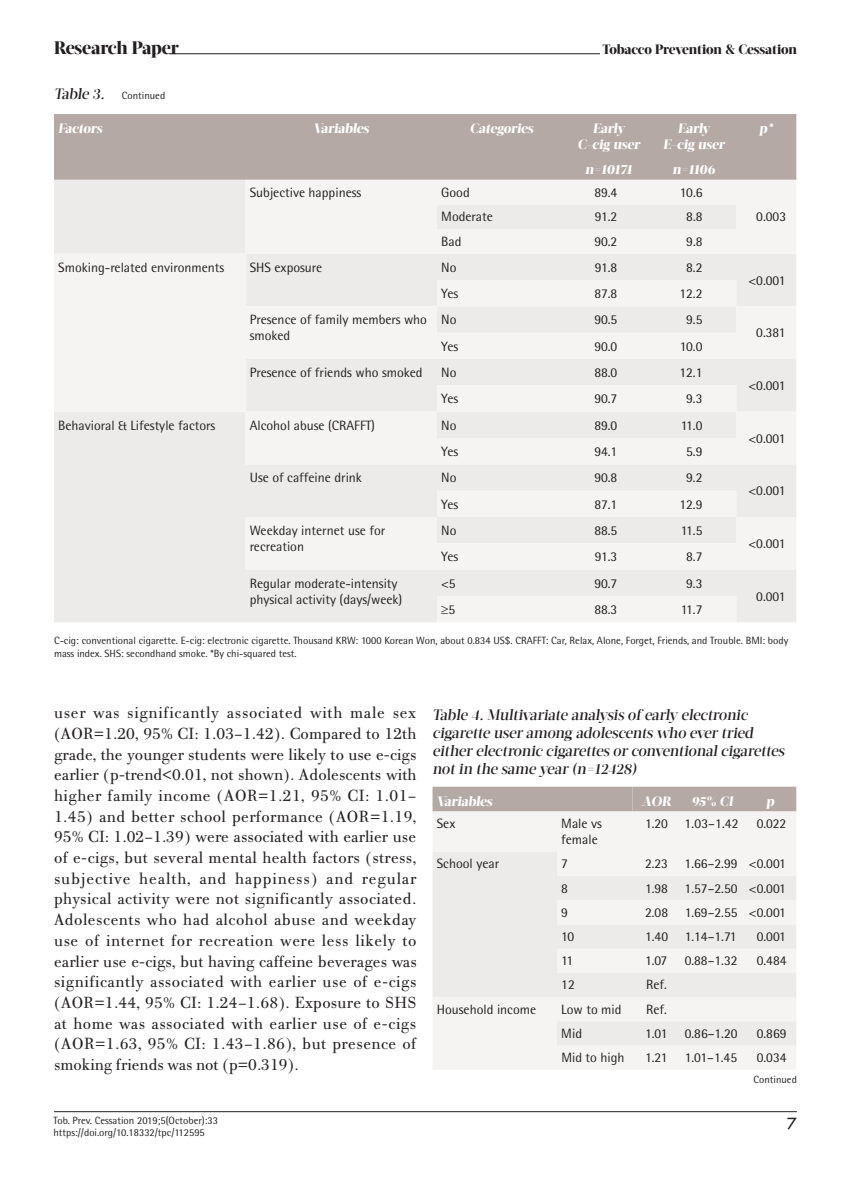
<style>
.page{position:relative;width:851px;height:1191px;background:#fff}
.page>*{position:absolute;margin:0;border:0;box-sizing:border-box;transform-origin:0 0}
.t1{font:800 18px "Acta Display W04";letter-spacing:-.01em;color:#231f20}
.t2{font:18px "Tw Cen";color:#231f20}
.t3{font:17.25px/20.7px "PF Bodoni Text";letter-spacing:.025em;color:#231f20;text-align:justify}
.t4{font:500 15px/18px "Acta Display W04";color:#231f20}
.t5{font:13.5px/16.2px "Rotis Semi Sans Hel";color:#231f20}
.t6{font:800 13.5px/16.2px "Acta Display W04";color:#fff;text-align:center}
.t7{font:800 13.5px "Acta Display W04";letter-spacing:-.01em;color:#231f20}
.t8{font:10.5px/12.6px "Rotis Semi Sans Hel";color:#231f20}
</style>
<div class="page">
<hr style="left:169px;top:53px;width:431px;height:1px;background:#231f20">
<hr style="left:54px;top:1111px;width:742px;height:1px;background:#231f20">
<div style="left:54px;top:114px;width:742px;height:66px;background:#b5a9a5"></div>
<svg style="left:54px;top:180px;width:742px;height:442px;fill:#ecebe9"></svg>
<div style="left:432px;top:786px;width:364px;height:25px;background:#b5a9a5"></div>
<div style="left:432px;top:811px;width:364px;height:258px;background:#f5f4f3"></div>
<svg style="left:432px;top:852px;width:364px;height:193px;fill:#ecebe9"></svg>
<p class="t1" style="left:54px;top:36px;width:126px">Research Paper</p>
<p class="t7" style="left:602px;top:41px;width:196px">Tobacco Prevention &amp; Cessation</p>
<p class="t4" style="left:54px;top:85px;width:55px">Table 3.</p>
<p class="t8" style="left:122px;top:89px;width:45px">Continued</p>
<p class="t6" style="left:58px;top:120px;width:48px">Factors</p>
<p class="t6" style="left:313px;top:120px;width:59px">Variables</p>
<p class="t6" style="left:470px;top:120px;width:67px">Categories</p>
<p class="t6" style="left:577px;top:120px;width:66px">Early<br>C-cig user</p>
<p class="t6" style="left:663px;top:120px;width:65px">Early<br>E-cig user</p>
<p class="t6" style="left:759px;top:120px;width:18px">p*</p>
<p class="t6" style="left:585px;top:161px;width:51px">n=10171</p>
<p class="t6" style="left:672px;top:161px;width:46px">n=1106</p>
<p class="t5" style="left:250px;top:184px;width:113px">Subjective happiness</p>
<p class="t5" style="left:441px;top:184px;width:30px">Good</p>
<p class="t5" style="left:594px;top:184px;width:25px">89.4</p>
<p class="t5" style="left:679px;top:184px;width:24px">10.6</p>
<p class="t5" style="left:441px;top:209px;width:53px">Moderate</p>
<p class="t5" style="left:594px;top:209px;width:24px">91.2</p>
<p class="t5" style="left:686px;top:209px;width:18px">8.8</p>
<p class="t5" style="left:756px;top:209px;width:31px">0.003</p>
<p class="t5" style="left:441px;top:233px;width:22px">Bad</p>
<p class="t5" style="left:594px;top:233px;width:25px">90.2</p>
<p class="t5" style="left:686px;top:233px;width:18px">9.8</p>
<p class="t5" style="left:58px;top:259px;width:167px">Smoking-related environments</p>
<p class="t5" style="left:250px;top:259px;width:74px">SHS exposure</p>
<p class="t5" style="left:441px;top:259px;width:17px">No</p>
<p class="t5" style="left:594px;top:259px;width:24px">91.8</p>
<p class="t5" style="left:686px;top:259px;width:18px">8.2</p>
<p class="t5" style="left:748px;top:272px;width:39px">&lt;0.001</p>
<p class="t5" style="left:441px;top:285px;width:19px">Yes</p>
<p class="t5" style="left:594px;top:285px;width:25px">87.8</p>
<p class="t5" style="left:679px;top:285px;width:25px">12.2</p>
<p class="t5" style="left:250px;top:311px;width:179px">Presence of family members who smoked</p>
<p class="t5" style="left:441px;top:311px;width:17px">No</p>
<p class="t5" style="left:594px;top:311px;width:25px">90.5</p>
<p class="t5" style="left:686px;top:311px;width:18px">9.5</p>
<p class="t5" style="left:756px;top:324px;width:31px">0.381</p>
<p class="t5" style="left:441px;top:338px;width:19px">Yes</p>
<p class="t5" style="left:594px;top:338px;width:25px">90.0</p>
<p class="t5" style="left:679px;top:338px;width:24px">10.0</p>
<p class="t5" style="left:250px;top:364px;width:174px">Presence of friends who smoked</p>
<p class="t5" style="left:441px;top:364px;width:17px">No</p>
<p class="t5" style="left:594px;top:364px;width:25px">88.0</p>
<p class="t5" style="left:679px;top:364px;width:25px">12.1</p>
<p class="t5" style="left:441px;top:390px;width:19px">Yes</p>
<p class="t5" style="left:594px;top:390px;width:25px">90.7</p>
<p class="t5" style="left:686px;top:390px;width:18px">9.3</p>
<p class="t5" style="left:58px;top:417px;width:158px">Behavioral &amp; Lifestyle factors</p>
<p class="t5" style="left:250px;top:417px;width:127px">Alcohol abuse (CRAFFT)</p>
<p class="t5" style="left:441px;top:417px;width:17px">No</p>
<p class="t5" style="left:594px;top:417px;width:25px">89.0</p>
<p class="t5" style="left:680px;top:417px;width:23px">11.0</p>
<p class="t5" style="left:441px;top:443px;width:19px">Yes</p>
<p class="t5" style="left:594px;top:443px;width:25px">94.1</p>
<p class="t5" style="left:686px;top:443px;width:18px">5.9</p>
<p class="t5" style="left:250px;top:469px;width:114px">Use of caffeine drink</p>
<p class="t5" style="left:441px;top:469px;width:17px">No</p>
<p class="t5" style="left:594px;top:469px;width:25px">90.8</p>
<p class="t5" style="left:686px;top:469px;width:18px">9.2</p>
<p class="t5" style="left:441px;top:496px;width:19px">Yes</p>
<p class="t5" style="left:594px;top:496px;width:25px">87.1</p>
<p class="t5" style="left:679px;top:496px;width:25px">12.9</p>
<p class="t5" style="left:250px;top:522px;width:137px">Weekday internet use for recreation</p>
<p class="t5" style="left:441px;top:522px;width:17px">No</p>
<p class="t5" style="left:594px;top:522px;width:25px">88.5</p>
<p class="t5" style="left:680px;top:522px;width:23px">11.5</p>
<p class="t5" style="left:441px;top:548px;width:19px">Yes</p>
<p class="t5" style="left:594px;top:548px;width:24px">91.3</p>
<p class="t5" style="left:686px;top:548px;width:18px">8.7</p>
<p class="t5" style="left:250px;top:575px;width:154px">Regular moderate-intensity physical activity (days/week)</p>
<p class="t5" style="left:441px;top:575px;width:16px">&lt;5</p>
<p class="t5" style="left:594px;top:575px;width:25px">90.7</p>
<p class="t5" style="left:686px;top:575px;width:18px">9.3</p>
<p class="t5" style="left:441px;top:601px;width:16px">≥5</p>
<p class="t5" style="left:594px;top:601px;width:25px">88.3</p>
<p class="t5" style="left:680px;top:601px;width:23px">11.7</p>
<p class="t5" style="left:748px;top:377px;width:39px">&lt;0.001</p>
<p class="t5" style="left:748px;top:430px;width:39px">&lt;0.001</p>
<p class="t5" style="left:748px;top:482px;width:39px">&lt;0.001</p>
<p class="t5" style="left:748px;top:535px;width:39px">&lt;0.001</p>
<p class="t5" style="left:756px;top:588px;width:31px">0.001</p>
<p class="t8" style="left:54px;top:634px;width:735px">C-cig: conventional cigarette. E-cig: electronic cigarette. Thousand KRW: 1000 Korean Won, about 0.834 US$. CRAFFT: Car, Relax, Alone, Forget, Friends, and Trouble. BMI: body mass index. SHS: secondhand smoke. *By chi-squared test.</p>
<p class="t3" style="left:54px;top:702px;width:364px">user was significantly associated with male sex (AOR=1.20, 95% CI: 1.03–1.42). Compared to 12th grade, the younger students were likely to use e-cigs earlier (p-trend&lt;0.01, not shown). Adolescents with higher family income (AOR=1.21, 95% CI: 1.01– 1.45) and better school performance (AOR=1.19, 95% CI: 1.02–1.39) were associated with earlier use of e-cigs, but several mental health factors (stress, subjective health, and happiness) and regular physical activity were not significantly associated.<br>Adolescents who had alcohol abuse and weekday use of internet for recreation were less likely to earlier use e-cigs, but having caffeine beverages was significantly associated with earlier use of e-cigs (AOR=1.44, 95% CI: 1.24–1.68). Exposure to SHS at home was associated with earlier use of e-cigs (AOR=1.63, 95% CI: 1.43–1.86), but presence of smoking friends was not (p=0.319).</p>
<p class="t8" style="left:53px;top:1113px;width:166px">Tob. Prev. Cessation 2019;5(October):33 https://doi.org/10.18332/tpc/112595</p>
<p class="t4" style="left:432px;top:705px;width:356px">Table 4. Multivariate analysis of early electronic cigarette user among adolescents who ever tried either electronic cigarettes or conventional cigarettes not in the same year (n=12428)</p>
<p class="t6" style="left:436px;top:793px;width:59px">Variables</p>
<p class="t6" style="left:641px;top:793px;width:33px">AOR</p>
<p class="t6" style="left:691px;top:793px;width:45px">95% CI</p>
<p class="t6" style="left:766px;top:793px;width:12px">p</p>
<p class="t5" style="left:436px;top:815px;width:20px">Sex</p>
<p class="t5" style="left:561px;top:815px;width:42px">Male vs female</p>
<p class="t5" style="left:645px;top:815px;width:95px">1.20 1.03–1.42</p>
<p class="t5" style="left:756px;top:815px;width:31px">0.022</p>
<p class="t5" style="left:436px;top:855px;width:64px">School year</p>
<p class="t5" style="left:561px;top:855px;width:8px">7</p>
<p class="t5" style="left:645px;top:855px;width:142px">2.23 1.66–2.99 &lt;0.001</p>
<p class="t5" style="left:561px;top:880px;width:8px">8</p>
<p class="t5" style="left:645px;top:880px;width:142px">1.98 1.57–2.50 &lt;0.001</p>
<p class="t5" style="left:561px;top:904px;width:8px">9</p>
<p class="t5" style="left:645px;top:904px;width:142px">2.08 1.69–2.55 &lt;0.001</p>
<p class="t5" style="left:561px;top:928px;width:15px">10</p>
<p class="t5" style="left:645px;top:928px;width:93px">1.40 1.14–1.71</p>
<p class="t5" style="left:756px;top:928px;width:31px">0.001</p>
<p class="t5" style="left:561px;top:952px;width:14px">11</p>
<p class="t5" style="left:645px;top:952px;width:24px">1.07</p>
<p class="t5" style="left:684px;top:952px;width:54px">0.88–1.32</p>
<p class="t5" style="left:756px;top:952px;width:31px">0.484</p>
<p class="t5" style="left:561px;top:976px;width:15px">12</p>
<p class="t5" style="left:646px;top:976px;width:22px">Ref.</p>
<p class="t5" style="left:437px;top:1001px;width:101px">Household income</p>
<p class="t5" style="left:561px;top:1001px;width:62px">Low to mid</p>
<p class="t5" style="left:646px;top:1001px;width:22px">Ref.</p>
<p class="t5" style="left:561px;top:1025px;width:22px">Mid</p>
<p class="t5" style="left:645px;top:1025px;width:24px">1.01</p>
<p class="t5" style="left:684px;top:1025px;width:54px">0.86–1.20</p>
<p class="t5" style="left:756px;top:1025px;width:31px">0.869</p>
<p class="t5" style="left:561px;top:1049px;width:65px">Mid to high</p>
<p class="t5" style="left:645px;top:1049px;width:24px">1.21</p>
<p class="t5" style="left:684px;top:1049px;width:54px">1.01–1.45</p>
<p class="t5" style="left:756px;top:1049px;width:31px">0.034</p>
<p class="t8" style="left:753px;top:1072px;width:45px">Continued</p>
<p class="t2" style="left:786px;top:1112px;width:11px">7</p>
</div>
